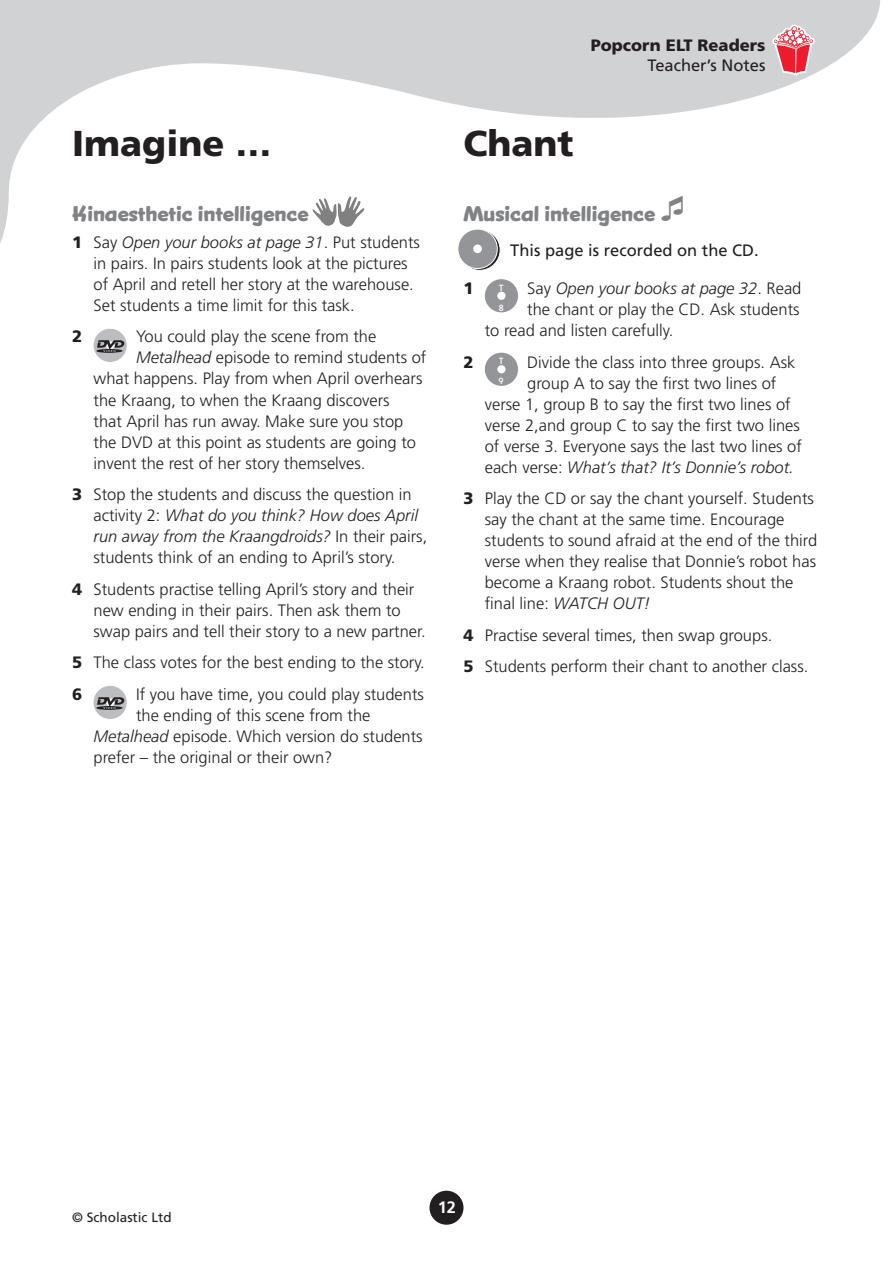
<style>
.page{position:relative;width:893px;height:1263px;background:#fff}
.page>*{position:absolute;margin:0;border:0;box-sizing:border-box;transform-origin:0 0}
.t1{font:900 36px "Frutiger";color:#231f20}
.t2{font:700 21px "Snicker";color:#808285}
.t3{font:300 16.5px/21px "Frutiger";color:#231f20}
.t4{font:italic 300 16.5px "Frutiger";color:#231f20}
.t5{font:16.5px "Frutiger";color:#231f20}
.t6{font:900 16.5px "Frutiger";color:#231f20}
.t7{font:700 16.5px "Frutiger";color:#fff}
.t8{font:13.5px "Frutiger";color:#231f20}
.t9{font:500 9px "Faricy New";color:#fff}
.s1{font-weight:900}
.s2{font-style:italic}
.s3{font-style:normal}
</style>
<div class="page">
<svg style="left:0;top:0;width:880px;height:264px"></svg>
<div style="left:429px;top:1191px;width:34px;height:34px;background:#231f20;border-radius:50%"></div>
<svg style="left:772px;top:25px;width:43px;height:51px;background:#e8949c"></svg>
<svg style="left:459px;top:229px;width:41px;height:41px"></svg>
<div style="left:459px;top:229px;width:42px;height:42px;border:1px solid #fff;border-radius:50%"></div>
<div style="left:458px;top:229px;width:39px;height:40px;background:#939598;border-radius:50%"></div>
<div style="left:457px;top:229px;width:41px;height:40px;border:1px solid #fff;border-radius:50%"></div>
<div style="left:473px;top:244px;width:9px;height:9px;background:#fff;border-radius:50%"></div>
<div style="left:94px;top:329px;width:33px;height:33px;background:#bcbdc0;border-radius:50%"></div>
<svg style="left:96px;top:340px;width:29px;height:13px"></svg>
<div style="left:94px;top:686px;width:33px;height:33px;background:#bcbdc0;border-radius:50%"></div>
<svg style="left:96px;top:697px;width:29px;height:13px"></svg>
<svg style="left:313px;top:196px;width:51px;height:31px"></svg>
<div style="left:485px;top:279px;width:33px;height:33px;background:#939598;border-radius:50%"></div>
<div style="left:498px;top:292px;width:7px;height:7px;background:#fff;border-radius:50%"></div>
<div style="left:497px;top:292px;width:8px;height:8px;border:2px solid #fff;border-radius:50%"></div>
<div style="left:485px;top:353px;width:33px;height:33px;background:#939598;border-radius:50%"></div>
<div style="left:498px;top:366px;width:7px;height:7px;background:#fff;border-radius:50%"></div>
<div style="left:497px;top:365px;width:8px;height:8px;border:2px solid #fff;border-radius:50%"></div>
<svg style="left:662px;top:196px;width:21px;height:25px"></svg>
<p class="t6" style="left:591px;top:35px;width:176px">Popcorn ELT Readers</p>
<p class="t5" style="left:647px;top:55px;width:119px">Teacher’s Notes</p>
<h1 class="t1" style="left:72px;top:121px;width:201px">Imagine …</h1>
<h1 class="t1" style="left:463px;top:121px;width:112px">Chant</h1>
<p class="t2" style="left:72px;top:200px;width:238px">Kinaesthetic intelligence</p>
<p class="t3" style="left:94px;top:232px;width:328px;text-indent:-21px"><span class="s1">1</span> Say <span class="s2">Open your books at page 31</span>. Put students in pairs. In pairs students look at the pictures of April and retell her story at the warehouse.<br>Set students a time limit for this task.</p>
<p class="t6" style="left:72px;top:327px;width:12px">2</p>
<p class="t3" style="left:136px;top:326px;width:242px">You could play the scene from the</p>
<p class="t3" style="left:136px;top:347px;width:292px"><span class="s2">Metalhead</span> episode to remind students of</p>
<p class="t3" style="left:94px;top:368px;width:330px">what happens. Play from when April overhears</p>
<p class="t3" style="left:94px;top:389px;width:298px">the Kraang, to when the Kraang discovers</p>
<p class="t3" style="left:94px;top:410px;width:311px">that April has run away. Make sure you stop</p>
<p class="t3" style="left:94px;top:431px;width:324px">the DVD at this point as students are going to</p>
<p class="t3" style="left:94px;top:452px;width:273px">invent the rest of her story themselves.</p>
<p class="t3" style="left:94px;top:484px;width:335px;text-indent:-21px"><span class="s1">3</span> Stop the students and discuss the question in activity 2: <span class="s2">What do you think? How does April run away from the Kraangdroids?</span> In their pairs, students think of an ending to April’s story.</p>
<p class="t3" style="left:94px;top:578px;width:334px;text-indent:-21px"><span class="s1">4</span> Students practise telling April’s story and their new ending in their pairs. Then ask them to swap pairs and tell their story to a new partner.</p>
<p class="t3" style="left:72px;top:646px;width:354px;line-height:31.5px"><span class="s1">5</span> The class votes for the best ending to the story.<br><span class="s1">6</span></p>
<p class="t3" style="left:136px;top:683px;width:289px">If you have time, you could play students</p>
<p class="t3" style="left:136px;top:704px;width:236px">the ending of this scene from the</p>
<p class="t3" style="left:94px;top:725px;width:331px"><span class="s2">Metalhead</span> episode. Which version do students</p>
<p class="t3" style="left:94px;top:746px;width:240px">prefer – the original or their own?</p>
<p class="t2" style="left:463px;top:200px;width:193px">Musical intelligence</p>
<p class="t5" style="left:510px;top:240px;width:250px">This page is recorded on the CD.</p>
<p class="t4" style="left:527px;top:279px;width:276px"><span class="s3">Say</span> Open your books at page 32<span class="s3">. Read</span></p>
<p class="t3" style="left:527px;top:299px;width:274px">the chant or play the CD. Ask students</p>
<p class="t3" style="left:485px;top:320px;width:190px">to read and listen carefully.</p>
<p class="t6" style="left:463px;top:279px;width:12px">1</p>
<p class="t9" style="left:499px;top:282px;width:6px">T</p>
<p class="t9" style="left:499px;top:302px;width:6px">8</p>
<p class="t3" style="left:527px;top:352px;width:270px">Divide the class into three groups. Ask</p>
<p class="t3" style="left:527px;top:373px;width:251px">group A to say the first two lines of</p>
<p class="t3" style="left:485px;top:394px;width:307px">verse 1, group B to say the first two lines of</p>
<p class="t3" style="left:485px;top:415px;width:317px">verse 2,and group C to say the first two lines</p>
<p class="t3" style="left:485px;top:436px;width:319px">of verse 3. Everyone says the last two lines of</p>
<p class="t4" style="left:485px;top:458px;width:310px"><span class="s3">each verse:</span> What’s that? It’s Donnie’s robot.</p>
<p class="t3" style="left:485px;top:488px;width:334px;text-indent:-21px"><span class="s1">3</span> Play the CD or say the chant yourself. Students say the chant at the same time. Encourage students to sound afraid at the end of the third verse when they realise that Donnie’s robot has become a Kraang robot. Students shout the final line: <span class="s2">WATCH OUT!</span></p>
<p class="t3" style="left:463px;top:619px;width:346px;line-height:31.5px"><span class="s1">4</span> Practise several times, then swap groups.<br><span class="s1">5</span> Students perform their chant to another class.</p>
<p class="t6" style="left:463px;top:352px;width:12px">2</p>
<p class="t9" style="left:499px;top:356px;width:6px">T</p>
<p class="t9" style="left:499px;top:376px;width:7px">9</p>
<p class="t8" style="left:72px;top:1210px;width:101px">© Scholastic Ltd</p>
<p class="t7" style="left:438px;top:1198px;width:20px">12</p>
</div>
